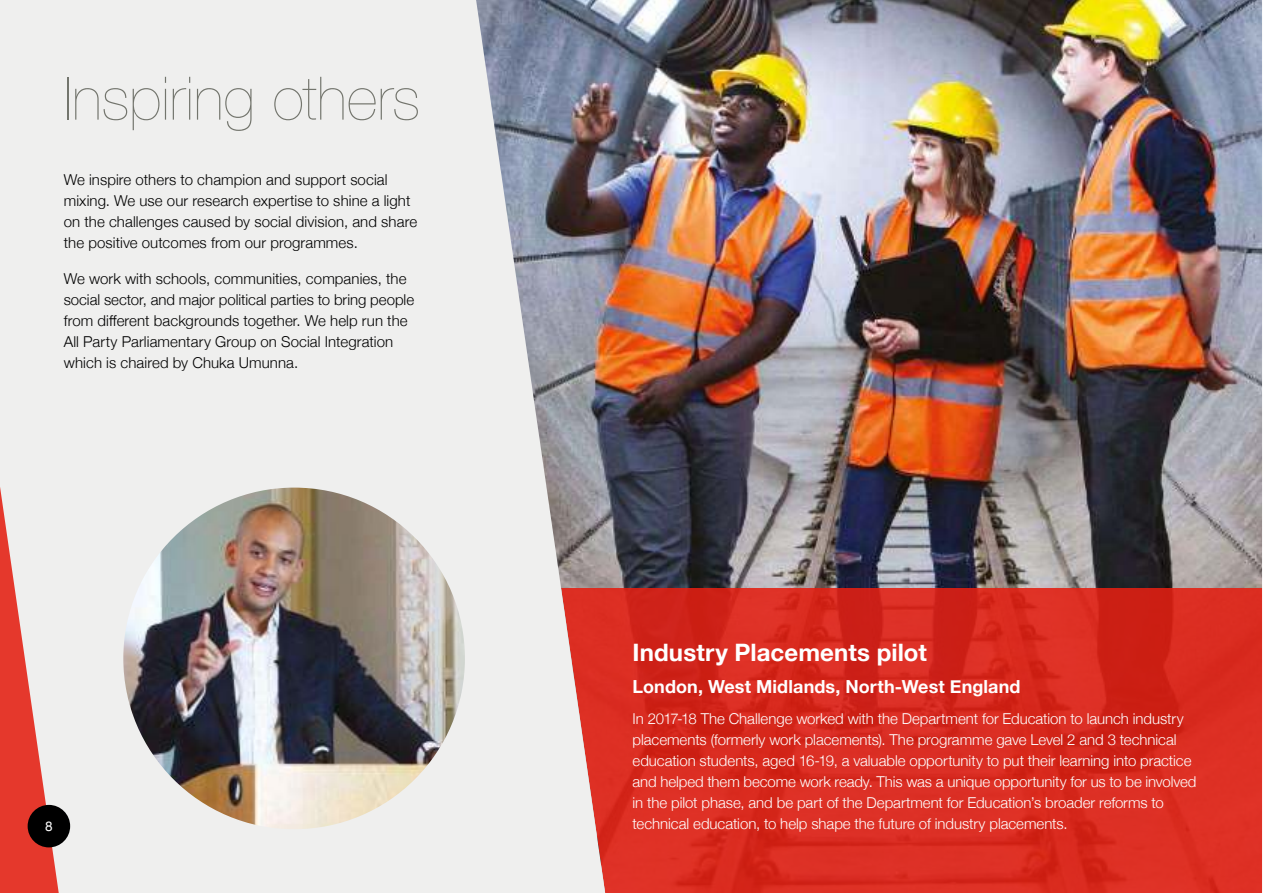
<style>
.page{position:relative;width:1263px;height:893px;background:#efefee}
.page>*{position:absolute;margin:0;border:0;box-sizing:border-box;transform-origin:0 0}
.t1{font:200 60px "Helvetica Neue";color:#73756d}
.t2{font:700 24px "Helvetica Neue";letter-spacing:.005em;color:#fff}
.t3{font:700 18px "Helvetica Neue";letter-spacing:.005em;color:#fff}
.t4{font:300 15px/21px "Helvetica Neue";letter-spacing:-.005em;color:#fff}
.t5{font:300 15px/21px "Helvetica Neue";letter-spacing:.005em;color:#000}
.t6{font:13.5px "Helvetica Neue";color:#fff}
</style>
<div class="page">
<img style="left:476px;top:0;width:786px;height:589px">
<svg style="left:561px;top:589px;width:701px;height:304px;background:#d83025"></svg>
<svg style="left:1262px;top:0;width:1px;height:893px"></svg>
<img style="left:123px;top:488px;width:342px;height:341px;border-radius:171px">
<svg style="left:0;top:487px;width:61px;height:406px"></svg>
<div style="left:28px;top:805px;width:42px;height:42px;background:#000;border-radius:50%"></div>
<h1 class="t1" style="left:64px;top:76px;width:358px">Inspiring others</h1>
<p class="t5" style="left:64px;top:170px;width:355px">We inspire others to champion and support social mixing. We use our research expertise to shine a light on the challenges caused by social division, and share the positive outcomes from our programmes.</p>
<p class="t5" style="left:64px;top:267px;width:352px">We work with schools, communities, companies, the social sector, and major political parties to bring people from different backgrounds together. We help run the All Party Parliamentary Group on Social Integration which is chaired by Chuka Umunna.</p>
<h2 class="t2" style="left:632px;top:644px;width:296px">Industry Placements pilot</h2>
<p class="t3" style="left:632px;top:679px;width:389px">London, West Midlands, North-West England</p>
<p class="t4" style="left:632px;top:707px;width:565px">In 2017-18 The Challenge worked with the Department for Education to launch industry placements (formerly work placements). The programme gave Level 2 and 3 technical education students, aged 16-19, a valuable opportunity to put their learning into practice and helped them become work ready. This was a unique opportunity for us to be involved in the pilot phase, and be part of the Department for Education’s broader reforms to</p>
<p class="t6" style="left:45px;top:821px;width:9px">8</p>
<p class="t4" style="left:632px;top:815px;width:437px">technical education, to help shape the future of industry placements.</p>
</div>
